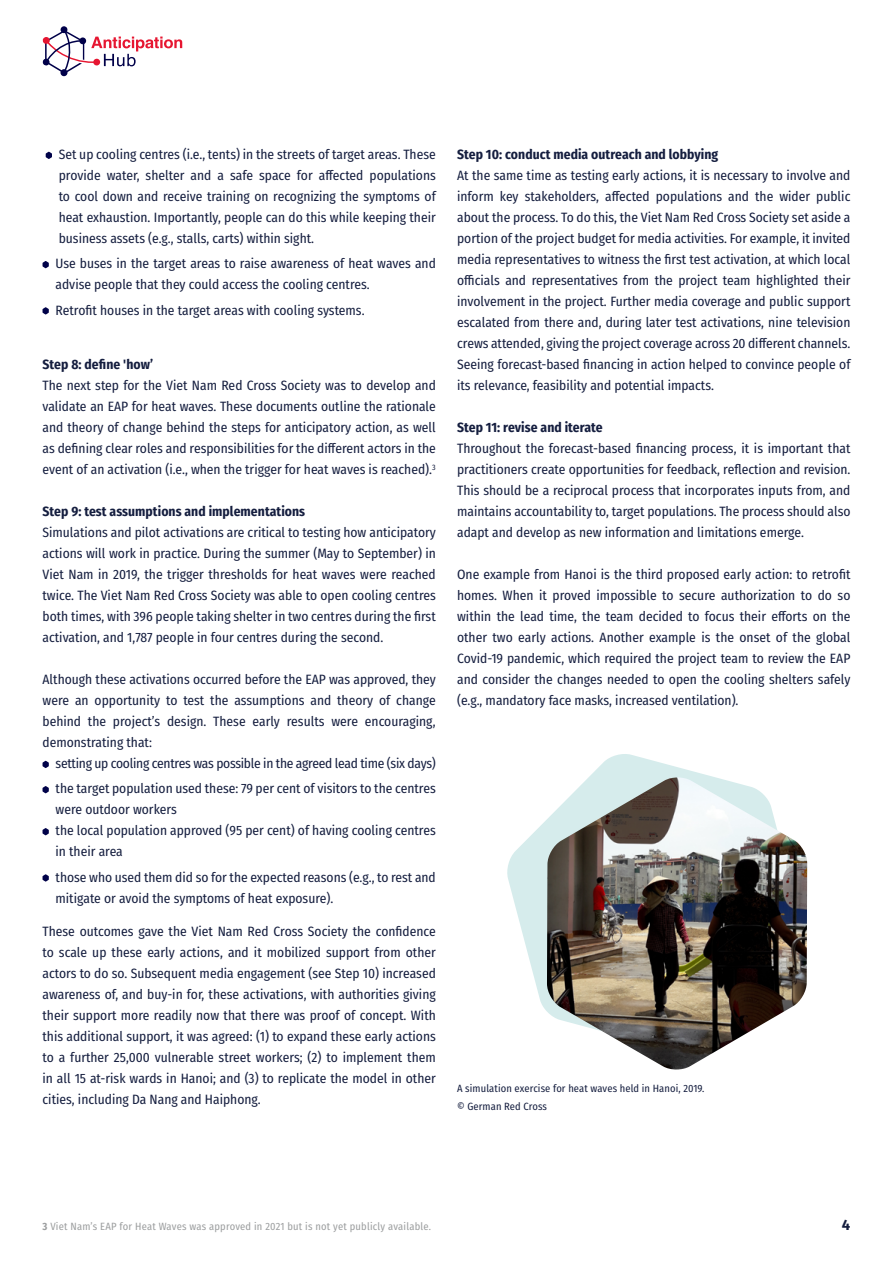
<style>
.page{position:relative;width:893px;height:1263px;background:#fff}
.page>*{position:absolute;margin:0;border:0;box-sizing:border-box;transform-origin:0 0}
.t1{font:700 15px "Fira Sans";color:#151e3f}
.Fließtext{font:13.5px/21px "Fira Sans Condensed";color:#151e3f;text-align:justify}
.Fließtext-2{font:700 13.5px "Fira Sans Condensed";letter-spacing:.005em;color:#151e3f}
.Fließtext-3{font:13.5px "Fira Sans Condensed";letter-spacing:-.02em;color:#151e3f}
.t2{font:10.5px "Fira Sans Condensed";letter-spacing:.02em;color:#9c9e9f}
.Copyrigt{font:10.5px/18px "Fira Sans Condensed";letter-spacing:.01em;color:#151e3f}
.s1{font-weight:700}
</style>
<div class="page">
<svg style="left:46px;top:152px;width:6px;height:7px"></svg>
<svg style="left:43px;top:261px;width:6px;height:7px"></svg>
<svg style="left:43px;top:307px;width:6px;height:8px"></svg>
<svg style="left:43px;top:761px;width:6px;height:7px"></svg>
<svg style="left:43px;top:786px;width:6px;height:7px"></svg>
<svg style="left:43px;top:828px;width:6px;height:7px"></svg>
<svg style="left:43px;top:874px;width:6px;height:8px"></svg>
<svg style="left:507px;top:754px;width:206px;height:257px"></svg>
<img style="left:547px;top:777px;width:260px;height:293px">
<svg style="left:42px;top:26px;width:140px;height:51px"></svg>
<p class="Fließtext" style="left:59px;top:143px;width:379px">Set up cooling centres (i.e., tents) in the streets of target areas. These provide water, shelter and a safe space for affected populations to cool down and receive training on recognizing the symptoms of heat exhaustion. Importantly, people can do this while keeping their business assets (e.g., stalls, carts) within sight.</p>
<p class="Fließtext" style="left:56px;top:253px;width:382px">Use buses in the target areas to raise awareness of heat waves and advise people that they could access the cooling centres.</p>
<p class="Fließtext" style="left:56px;top:299px;width:310px">Retrofit houses in the target areas with cooling systems.</p>
<p class="Fließtext-2" style="left:43px;top:353px;width:112px">Step 8: define 'how’</p>
<p class="Fließtext" style="left:43px;top:374px;width:395px">The next step for the Viet Nam Red Cross Society was to develop and validate an EAP for heat waves. These documents outline the rationale and theory of change behind the steps for anticipatory action, as well as defining clear roles and responsibilities for the different actors in the event of an activation (i.e., when the trigger for heat waves is reached).<sup>3</sup></p>
<p class="Fließtext-2" style="left:43px;top:500px;width:264px">Step 9: test assumptions and implementations</p>
<p class="Fließtext" style="left:43px;top:521px;width:395px">Simulations and pilot activations are critical to testing how anticipatory actions will work in practice. During the summer (May to September) in Viet Nam in 2019, the trigger thresholds for heat waves were reached twice. The Viet Nam Red Cross Society was able to open cooling centres both times, with 396 people taking shelter in two centres during the first activation, and 1,787 people in four centres during the second.</p>
<p class="Fließtext" style="left:43px;top:668px;width:395px">Although these activations occurred before the EAP was approved, they were an opportunity to test the assumptions and theory of change behind the project’s design. These early results were encouraging, demonstrating that:</p>
<p class="Fließtext-3" style="left:56px;top:753px;width:382px">setting up cooling centres was possible in the agreed lead time (six days)</p>
<p class="Fließtext" style="left:56px;top:778px;width:382px">the target population used these: 79 per cent of visitors to the centres were outdoor workers</p>
<p class="Fließtext" style="left:56px;top:820px;width:382px">the local population approved (95 per cent) of having cooling centres in their area</p>
<p class="Fließtext" style="left:56px;top:866px;width:382px">those who used them did so for the expected reasons (e.g., to rest and mitigate or avoid the symptoms of heat exposure).</p>
<p class="Fließtext" style="left:43px;top:920px;width:395px">These outcomes gave the Viet Nam Red Cross Society the confidence to scale up these early actions, and it mobilized support from other actors to do so. Subsequent media engagement (see Step 10) increased awareness of, and buy-in for, these activations, with authorities giving their support more readily now that there was proof of concept. With this additional support, it was agreed: (1) to expand these early actions to a further 25,000 vulnerable street workers; (2) to implement them in all 15 at-risk wards in Hanoi; and (3) to replicate the model in other cities, including Da Nang and Haiphong.</p>
<p class="Fließtext-2" style="left:457px;top:143px;width:263px">Step 10: conduct media outreach and lobbying</p>
<p class="Fließtext" style="left:457px;top:164px;width:395px">At the same time as testing early actions, it is necessary to involve and inform key stakeholders, affected populations and the wider public about the process. To do this, the Viet Nam Red Cross Society set aside a portion of the project budget for media activities. For example, it invited media representatives to witness the first test activation, at which local officials and representatives from the project team highlighted their involvement in the project. Further media coverage and public support escalated from there and, during later test activations, nine television crews attended, giving the project coverage across 20 different channels.<br>Seeing forecast-based financing in action helped to convince people of its relevance, feasibility and potential impacts.</p>
<p class="Fließtext-2" style="left:457px;top:416px;width:147px">Step 11: revise and iterate</p>
<p class="Fließtext" style="left:457px;top:437px;width:395px">Throughout the forecast-based financing process, it is important that practitioners create opportunities for feedback, reflection and revision.<br>This should be a reciprocal process that incorporates inputs from, and maintains accountability to, target populations. The process should also adapt and develop as new information and limitations emerge.</p>
<p class="Fließtext" style="left:457px;top:563px;width:395px">One example from Hanoi is the third proposed early action: to retrofit homes. When it proved impossible to secure authorization to do so within the lead time, the team decided to focus their efforts on the other two early actions. Another example is the onset of the global Covid-19 pandemic, which required the project team to review the EAP and consider the changes needed to open the cooling shelters safely (e.g., mandatory face masks, increased ventilation).</p>
<p class="Copyrigt" style="left:457px;top:1079px;width:249px">A simulation exercise for heat waves held in Hanoi, 2019. © German Red Cross</p>
<p class="t2" style="left:43px;top:1218px;width:390px"><span class="s1">3</span> Viet Nam’s EAP for Heat Waves was approved in 2021 but is not yet publicly available.</p>
<p class="t1" style="left:842px;top:1212px;width:10px">4</p>
</div>
